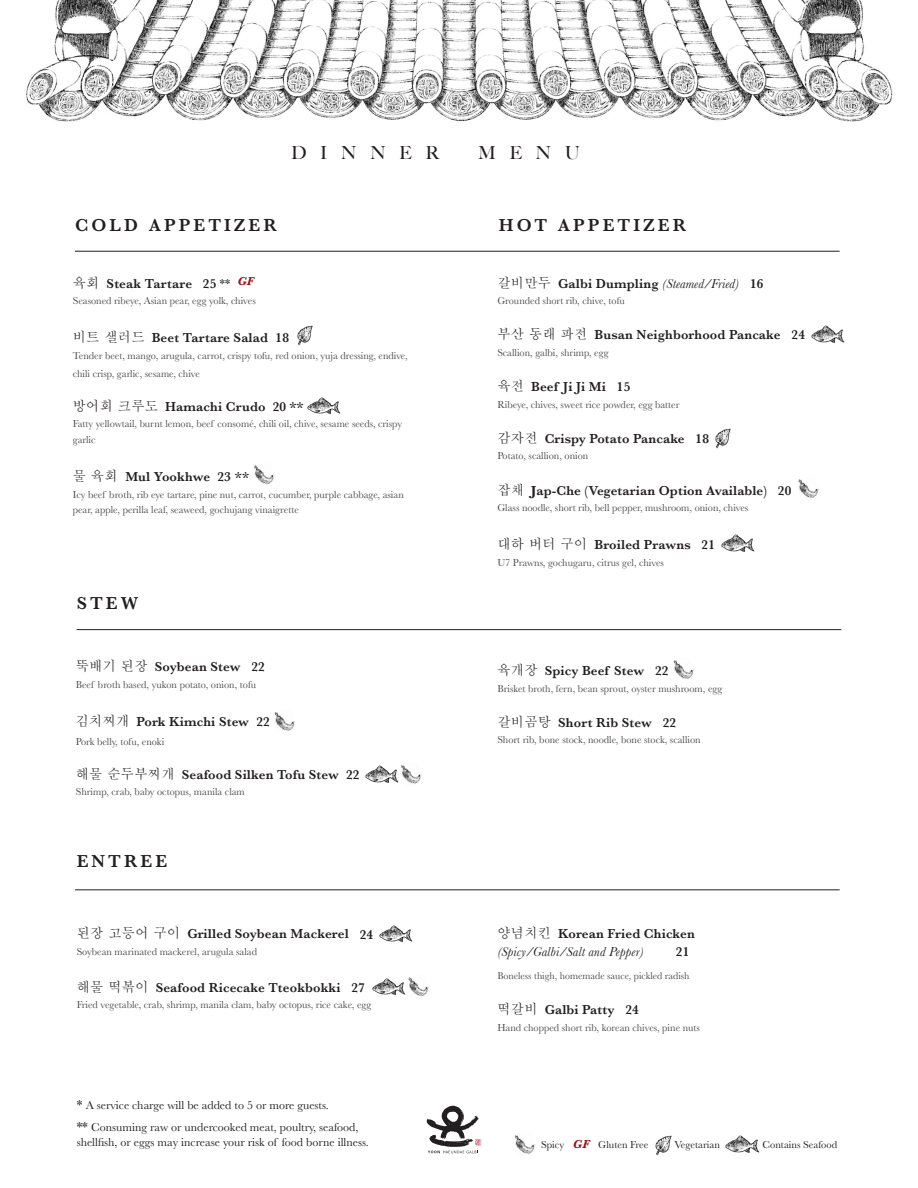
<style>
.page{position:relative;width:918px;height:1188px;background:#fff}
.page>*{position:absolute;margin:0;border:0;box-sizing:border-box;transform-origin:0 0}
.t1{font:600 18px "Baskerville";letter-spacing:.17em;color:#231f20}
.t2{font:500 18px "Big Caslon";letter-spacing:.75em;color:#231f20}
.t3{font:600 13.5px "Baskerville";letter-spacing:.01em;color:#231f20}
.t4{font:italic 13.5px "Baskerville";letter-spacing:.01em;color:#231f20}
.t5{font:12px/15px "Baskerville";color:#231f20}
.t6{font:italic 700 12px "Baskerville";color:#971216}
.t7{font:10.5px/15.8px "Baskerville";color:#4b4c4d}
.t8{font:10.5px "Baskerville";color:#231f20}
.t9{font:10.2px "Baskerville";color:#4b4c4d}
.s1{font-family:"Adobe Myungjo Std";font-weight:500}
.s2{font-family:"Malayalam MN";font-weight:400}
.s3{font-size:13.5px}
.s4{font-weight:400;font-style:italic}
.s5{font-weight:700}
</style>
<div class="page">
<img style="left:26px;top:0;width:867px;height:122px">
<hr style="left:77px;top:629px;width:764px;height:1px;background:#231f20">
<hr style="left:75px;top:889px;width:765px;height:1px;background:#231f20">
<svg style="left:427px;top:1106px;width:55px;height:47px"></svg>
<img style="left:673px;top:660px;width:21px;height:19px">
<img style="left:274px;top:712px;width:21px;height:19px">
<img style="left:380px;top:925px;width:33px;height:17px">
<img style="left:373px;top:978px;width:32px;height:17px">
<img style="left:405px;top:977px;width:24px;height:20px">
<img style="left:365px;top:766px;width:33px;height:17px">
<img style="left:398px;top:765px;width:24px;height:19px">
<img style="left:514px;top:1135px;width:22px;height:19px">
<img style="left:655px;top:1135px;width:17px;height:21px">
<img style="left:726px;top:1135px;width:33px;height:18px">
<img style="left:308px;top:397px;width:33px;height:17px">
<img style="left:715px;top:428px;width:16px;height:20px">
<img style="left:811px;top:325px;width:33px;height:18px">
<img style="left:254px;top:465px;width:21px;height:19px">
<img style="left:798px;top:479px;width:21px;height:19px">
<hr style="left:75px;top:251px;width:765px;height:1px;background:#231f20">
<img style="left:297px;top:325px;width:16px;height:20px">
<img style="left:722px;top:535px;width:33px;height:17px">
<p class="t2" style="left:291px;top:138px;width:150px">DINNER</p>
<p class="t2" style="left:478px;top:138px;width:103px">MENU</p>
<p class="t1" style="left:75px;top:213px;width:203px">COLD APPETIZER</p>
<p class="t1" style="left:499px;top:213px;width:189px">HOT APPETIZER</p>
<p class="t3" style="left:73px;top:274px;width:159px"><span class="s1">육회</span> Steak Tartare 25 <span class="s2">**</span></p>
<p class="t7" style="left:73px;top:293px;width:184px">Seasoned ribeye, Asian pear, egg yolk, chives</p>
<p class="t3" style="left:73px;top:328px;width:218px"><span class="s1">비트 샐러드</span> Beet Tartare Salad 18</p>
<p class="t7" style="left:73px;top:348px;width:336px">Tender beet, mango, arugula, carrot, crispy tofu, red onion, yuja dressing, endive,</p>
<p class="t7" style="left:73px;top:366px;width:129px">chili crisp, garlic, sesame, chive</p>
<p class="t3" style="left:73px;top:397px;width:233px"><span class="s1">방어회 크루도</span> Hamachi Crudo 20 **</p>
<p class="t7" style="left:73px;top:416px;width:331px">Fatty yellowtail, burnt lemon, beef consomé, chili oil, chive, sesame seeds, crispy garlic</p>
<p class="t3" style="left:73px;top:467px;width:178px"><span class="s1">물 육회</span> Mul Yookhwe 23 **</p>
<p class="t7" style="left:73px;top:486px;width:333px">Icy beef broth, rib eye tartare, pine nut, carrot, cucumber, purple cabbage, asian pear, apple, perilla leaf, seaweed, gochujang vinaigrette</p>
<p class="t6" style="left:237px;top:273px;width:18px">GF</p>
<p class="t1" style="left:77px;top:590px;width:63px">STEW</p>
<p class="t3" style="left:76px;top:658px;width:191px"><span class="s1">뚝배기 된장</span> Soybean Stew 22</p>
<p class="t7" style="left:76px;top:677px;width:182px">Beef broth based, yukon potato, onion, tofu</p>
<p class="t3" style="left:76px;top:712px;width:196px"><span class="s1">김치찌개</span> Pork Kimchi Stew 22</p>
<p class="t7" style="left:76px;top:734px;width:90px">Pork belly, tofu, enoki</p>
<p class="t3" style="left:76px;top:765px;width:285px"><span class="s1">해물 순두부찌개</span> Seafood Silken Tofu Stew 22</p>
<p class="t7" style="left:76px;top:784px;width:171px">Shrimp, crab, baby octopus, manila clam</p>
<p class="t1" style="left:77px;top:849px;width:92px">ENTREE</p>
<p class="t3" style="left:77px;top:925px;width:298px"><span class="s1">된장 고등어 구이</span> Grilled Soybean Mackerel 24</p>
<p class="t7" style="left:77px;top:944px;width:182px">Soybean marinated mackerel, arugula salad</p>
<p class="t3" style="left:77px;top:978px;width:290px"><span class="s1">해물 떡볶이</span> Seafood Ricecake Tteokbokki 27</p>
<p class="t7" style="left:77px;top:997px;width:296px">Fried vegetable, crab, shrimp, manila clam, baby octopus, rice cake, egg</p>
<p class="t5" style="left:77px;top:1097px;width:254px"><span class="s3">*</span> A service charge will be added to 5 or more guests.</p>
<p class="t5" style="left:77px;top:1120px;width:294px"><span class="s3">**</span> Consuming raw or undercooked meat, poultry, seafood, shellfish, or eggs may increase your risk of food borne illness.</p>
<p class="t3" style="left:497px;top:274px;width:267px"><span class="s1">갈비만두</span> Galbi Dumpling <span class="s4">(Steamed/Fried)</span> 16</p>
<p class="t7" style="left:497px;top:293px;width:129px">Grounded short rib, chive, tofu</p>
<p class="t3" style="left:497px;top:325px;width:309px"><span class="s1">부산 동래 파전</span> Busan Neighborhood Pancake 24</p>
<p class="t7" style="left:497px;top:345px;width:113px">Scallion, galbi, shrimp, egg</p>
<p class="t3" style="left:497px;top:377px;width:135px"><span class="s1">육전</span> Beef Ji Ji Mi 15</p>
<p class="t7" style="left:497px;top:396px;width:184px">Ribeye, chives, sweet rice powder, egg batter</p>
<p class="t3" style="left:497px;top:429px;width:213px"><span class="s1">감자전</span> Crispy Potato Pancake 18</p>
<p class="t7" style="left:497px;top:448px;width:92px">Potato, scallion, onion</p>
<p class="t3" style="left:497px;top:481px;width:296px"><span class="s1">잡채</span> <span class="s5">J</span>ap-Che (Vegetarian Option Available) 20</p>
<p class="t7" style="left:497px;top:500px;width:253px">Glass noodle, short rib, bell pepper, mushroom, onion, chives</p>
<p class="t3" style="left:497px;top:535px;width:219px"><span class="s1">대하 버터 구이</span> Broiled Prawns 21</p>
<p class="t7" style="left:497px;top:555px;width:168px">U7 Prawns, gochugaru, citrus gel, chives</p>
<p class="t3" style="left:497px;top:661px;width:173px"><span class="s1">육개장</span> Spicy Beef Stew 22</p>
<p class="t7" style="left:497px;top:681px;width:226px">Brisket broth, fern, bean sprout, oyster mushroom, egg</p>
<p class="t3" style="left:497px;top:713px;width:180px"><span class="s1">갈비곰탕</span> Short Rib Stew 22</p>
<p class="t7" style="left:497px;top:732px;width:205px">Short rib, bone stock, noodle, bone stock, scallion</p>
<p class="t3" style="left:497px;top:925px;width:199px"><span class="s1">양념치킨</span> Korean Fried Chicken</p>
<p class="t4" style="left:497px;top:943px;width:148px">(Spicy/Galbi/Salt and Pepper)</p>
<p class="t3" style="left:676px;top:943px;width:15px">21</p>
<p class="t9" style="left:497px;top:969px;width:194px">Boneless thigh, homemade sauce, pickled radish</p>
<p class="t3" style="left:497px;top:1000px;width:143px"><span class="s1">떡갈비</span> Galbi Patty 24</p>
<p class="t7" style="left:497px;top:1020px;width:204px">Hand chopped short rib, korean chives, pine nuts</p>
<p class="t6" style="left:573px;top:1136px;width:18px">GF</p>
<p class="t8" style="left:541px;top:1138px;width:25px">Spicy</p>
<p class="t8" style="left:598px;top:1138px;width:52px">Gluten Free</p>
<p class="t8" style="left:675px;top:1138px;width:47px">Vegetarian</p>
<p class="t8" style="left:763px;top:1138px;width:76px">Contains Seafood</p>
</div>
